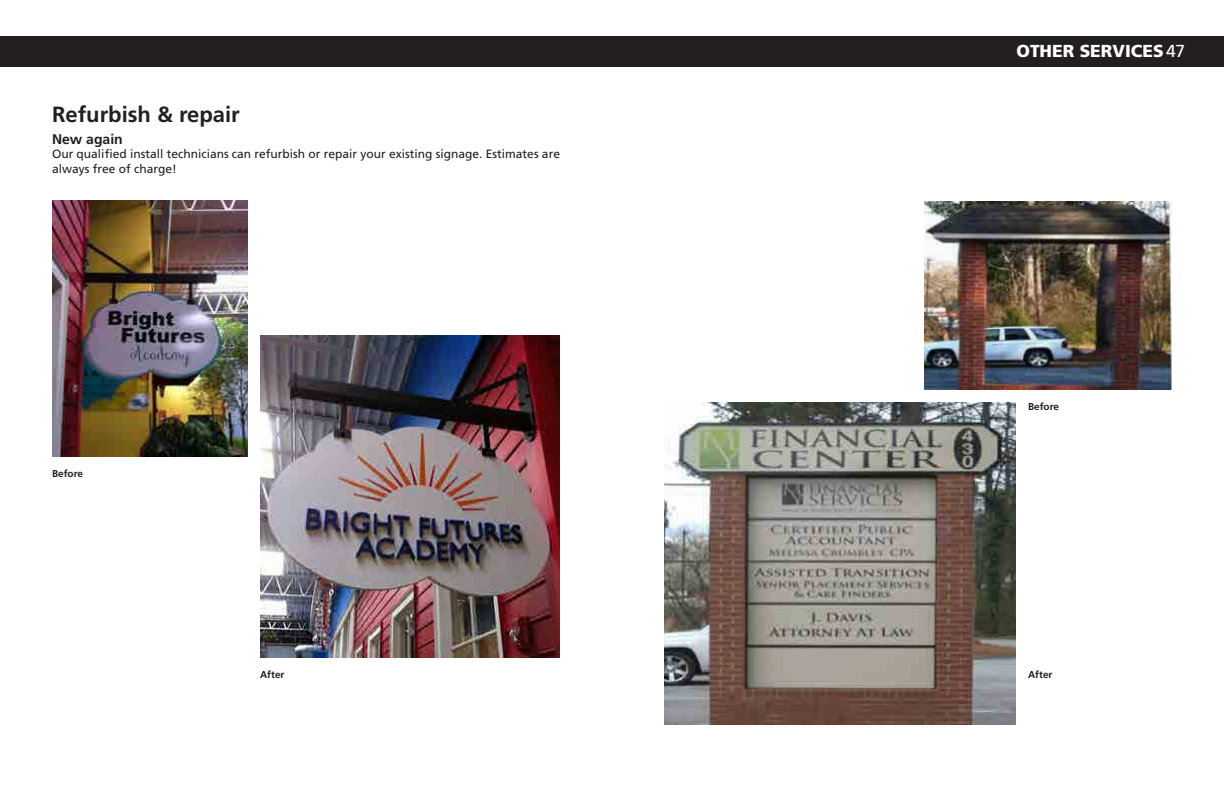
<style>
.page{position:relative;width:1224px;height:792px;background:#fff}
.page>*{position:absolute;margin:0;border:0;box-sizing:border-box;transform-origin:0 0}
.t1{font:700 22px "Frutiger LT Std";color:#231f20}
.t2{font:900 17.4px "Frutiger LT Std";color:#fff}
.t3{font:700 14px "Frutiger LT Std";color:#231f20}
.t4{font:12px/14.4px "Frutiger LT Std";color:#231f20}
.t5{font:700 10px "Frutiger LT Std";color:#231f20}
.s1{font-weight:400}
</style>
<div class="page">
<div style="left:0;top:36px;width:1224px;height:31px;background:#231f20"></div>
<img style="left:52px;top:201px;width:196px;height:256px">
<img style="left:260px;top:335px;width:300px;height:323px">
<img style="left:664px;top:402px;width:352px;height:323px">
<img style="left:924px;top:201px;width:248px;height:189px">
<h1 class="t1" style="left:52px;top:101px;width:189px">Refurbish &amp; repair</h1>
<p class="t3" style="left:52px;top:131px;width:72px">New again</p>
<p class="t4" style="left:52px;top:147px;width:510px">Our qualified install technicians can refurbish or repair your existing signage. Estimates are always free of charge!</p>
<p class="t5" style="left:52px;top:467px;width:32px">Before</p>
<p class="t5" style="left:260px;top:668px;width:26px">After</p>
<h2 class="t2" style="left:1017px;top:40px;width:170px">OTHER SERVICES<span class="s1">47</span></h2>
<p class="t5" style="left:1028px;top:400px;width:32px">Before</p>
<p class="t5" style="left:1028px;top:668px;width:26px">After</p>
</div>
